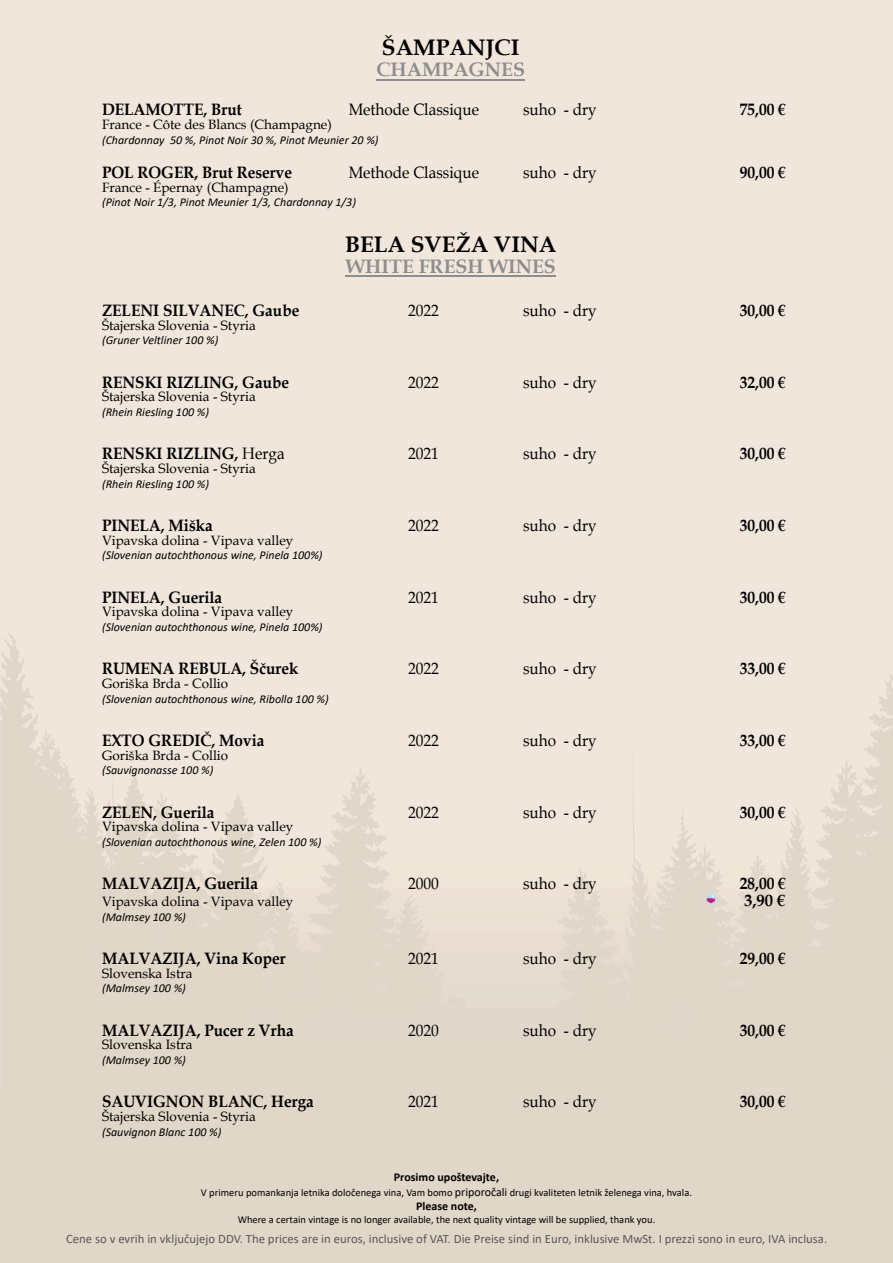
<style>
.page{position:relative;width:893px;height:1263px;background:#fff}
.page>*{position:absolute;margin:0;border:0;box-sizing:border-box;transform-origin:0 0}
.t1{font:700 22.5px "Book Antiqua";color:#000}
.t2{font:700 19.5px "Book Antiqua";color:#8e8e8e}
.t3{font:700 16.5px "Book Antiqua";color:#000;scale:.93 1}
.t4{font:16.5px "Book Antiqua";color:#000;scale:.93 1}
.t5{font:700 16.5px "Book Antiqua";color:#000}
.t6{font:13.5px "Book Antiqua";color:#000}
.t7{font:12.75px "Calibri";color:#595959}
.t8{font:italic 12px "Calibri";color:#000}
.t9{font:700 12px "Calibri";color:#000}
.t10{font:10.5px "Calibri";color:#000}
.s1{font-weight:400}
.s2{font-size:12px}
</style>
<div class="page">
<hr style="left:377px;top:79px;width:148px;height:1px;background:#8e8e8e">
<hr style="left:346px;top:275px;width:210px;height:1px;background:#8e8e8e">
<svg style="left:706px;top:894px;width:10px;height:14px"></svg>
<h1 class="t1" style="left:382px;top:39px;width:139px">ŠAMPANJCI</h1>
<h2 class="t2" style="left:377px;top:62px;width:150px">CHAMPAGNES</h2>
<h3 class="t3" style="left:102px;top:104px;width:152px">DELAMOTTE, Brut</h3>
<h3 class="t4" style="left:349px;top:103px;width:142px">Methode Classique</h3>
<h3 class="t4" style="left:523px;top:103px;width:81px">suho - dry</h3>
<h3 class="t3" style="left:740px;top:104px;width:51px">75,00 €</h3>
<p class="t6" style="left:102px;top:119px;width:231px">France - Côte des Blancs (Champagne)</p>
<p class="t8" style="left:102px;top:135px;width:278px">(Chardonnay 50 %, Pinot Noir 30 %, Pinot Meunier 20 %)</p>
<h3 class="t3" style="left:102px;top:166px;width:206px">POL ROGER, Brut Reserve</h3>
<h3 class="t4" style="left:349px;top:166px;width:142px">Methode Classique</h3>
<h3 class="t4" style="left:523px;top:166px;width:81px">suho - dry</h3>
<h3 class="t3" style="left:740px;top:166px;width:51px">90,00 €</h3>
<p class="t6" style="left:102px;top:182px;width:188px">France - Épernay (Champagne)</p>
<p class="t8" style="left:102px;top:197px;width:255px">(Pinot Noir 1/3, Pinot Meunier 1/3, Chardonnay 1/3)</p>
<h1 class="t1" style="left:345px;top:235px;width:213px">BELA SVEŽA VINA</h1>
<h2 class="t2" style="left:346px;top:258px;width:212px">WHITE FRESH WINES</h2>
<h3 class="t3" style="left:102px;top:304px;width:214px">ZELENI SILVANEC, Gaube</h3>
<h3 class="t4" style="left:408px;top:304px;width:35px">2022</h3>
<h3 class="t4" style="left:523px;top:304px;width:81px">suho - dry</h3>
<h3 class="t3" style="left:740px;top:304px;width:51px">30,00 €</h3>
<p class="t6" style="left:102px;top:320px;width:155px">Štajerska Slovenia - Styria</p>
<p class="t8" style="left:102px;top:335px;width:118px">(Gruner Veltliner 100 %)</p>
<h3 class="t3" style="left:102px;top:376px;width:203px">RENSKI RIZLING, Gaube</h3>
<h3 class="t4" style="left:408px;top:376px;width:35px">2022</h3>
<h3 class="t4" style="left:523px;top:376px;width:81px">suho - dry</h3>
<h3 class="t3" style="left:740px;top:376px;width:51px">32,00 €</h3>
<p class="t6" style="left:102px;top:391px;width:155px">Štajerska Slovenia - Styria</p>
<p class="t8" style="left:102px;top:407px;width:109px">(Rhein Riesling 100 %)</p>
<h3 class="t3" style="left:102px;top:447px;width:198px">RENSKI RIZLING, <span class="s1">Herga</span></h3>
<h3 class="t4" style="left:408px;top:447px;width:35px">2021</h3>
<h3 class="t4" style="left:523px;top:447px;width:81px">suho - dry</h3>
<h3 class="t3" style="left:740px;top:447px;width:51px">30,00 €</h3>
<p class="t6" style="left:102px;top:463px;width:155px">Štajerska Slovenia - Styria</p>
<p class="t8" style="left:102px;top:479px;width:109px">(Rhein Riesling 100 %)</p>
<h3 class="t3" style="left:102px;top:519px;width:121px">PINELA, Miška</h3>
<h3 class="t4" style="left:408px;top:519px;width:35px">2022</h3>
<h3 class="t4" style="left:523px;top:519px;width:81px">suho - dry</h3>
<h3 class="t3" style="left:740px;top:519px;width:51px">30,00 €</h3>
<p class="t6" style="left:102px;top:535px;width:193px">Vipavska dolina - Vipava valley</p>
<p class="t8" style="left:102px;top:550px;width:222px">(Slovenian autochthonous wine, Pinela 100%)</p>
<h3 class="t3" style="left:102px;top:591px;width:131px">PINELA, Guerila</h3>
<h3 class="t4" style="left:408px;top:591px;width:35px">2021</h3>
<h3 class="t4" style="left:523px;top:591px;width:81px">suho - dry</h3>
<h3 class="t3" style="left:740px;top:591px;width:51px">30,00 €</h3>
<p class="t6" style="left:102px;top:606px;width:193px">Vipavska dolina - Vipava valley</p>
<p class="t8" style="left:102px;top:622px;width:222px">(Slovenian autochthonous wine, Pinela 100%)</p>
<h3 class="t3" style="left:102px;top:662px;width:213px">RUMENA REBULA, Ščurek</h3>
<h3 class="t4" style="left:408px;top:662px;width:35px">2022</h3>
<h3 class="t4" style="left:523px;top:662px;width:81px">suho - dry</h3>
<h3 class="t3" style="left:740px;top:662px;width:51px">33,00 €</h3>
<p class="t6" style="left:102px;top:678px;width:128px">Goriška Brda - Collio</p>
<p class="t8" style="left:102px;top:693px;width:228px">(Slovenian autochthonous wine, Ribolla 100 %)</p>
<h3 class="t3" style="left:102px;top:734px;width:176px">EXTO GREDIČ, Movia</h3>
<h3 class="t4" style="left:408px;top:734px;width:35px">2022</h3>
<h3 class="t4" style="left:523px;top:734px;width:81px">suho - dry</h3>
<h3 class="t3" style="left:740px;top:734px;width:51px">33,00 €</h3>
<p class="t6" style="left:102px;top:750px;width:128px">Goriška Brda - Collio</p>
<p class="t8" style="left:102px;top:765px;width:113px">(Sauvignonasse 100 %)</p>
<h3 class="t3" style="left:102px;top:806px;width:122px">ZELEN, Guerila</h3>
<h3 class="t4" style="left:408px;top:806px;width:35px">2022</h3>
<h3 class="t4" style="left:523px;top:806px;width:81px">suho - dry</h3>
<h3 class="t3" style="left:740px;top:806px;width:51px">30,00 €</h3>
<p class="t6" style="left:102px;top:821px;width:193px">Vipavska dolina - Vipava valley</p>
<p class="t8" style="left:102px;top:837px;width:221px">(Slovenian autochthonous wine, Zelen 100 %)</p>
<h3 class="t3" style="left:102px;top:877px;width:169px">MALVAZIJA, Guerila</h3>
<h3 class="t4" style="left:408px;top:877px;width:35px">2000</h3>
<h3 class="t4" style="left:523px;top:877px;width:81px">suho - dry</h3>
<h3 class="t3" style="left:740px;top:877px;width:51px">28,00 €</h3>
<p class="t6" style="left:102px;top:896px;width:193px">Vipavska dolina - Vipava valley</p>
<h3 class="t5" style="left:744px;top:894px;width:43px">3,90 €</h3>
<p class="t8" style="left:102px;top:911px;width:85px">(Malmsey 100 %)</p>
<h3 class="t3" style="left:102px;top:952px;width:199px">MALVAZIJA, Vina Koper</h3>
<h3 class="t4" style="left:408px;top:952px;width:35px">2021</h3>
<h3 class="t4" style="left:523px;top:952px;width:81px">suho - dry</h3>
<h3 class="t3" style="left:740px;top:952px;width:51px">29,00 €</h3>
<p class="t6" style="left:102px;top:968px;width:92px">Slovenska Istra</p>
<p class="t8" style="left:102px;top:983px;width:85px">(Malmsey 100 %)</p>
<h3 class="t3" style="left:102px;top:1024px;width:208px">MALVAZIJA, Pucer z Vrha</h3>
<h3 class="t4" style="left:408px;top:1024px;width:35px">2020</h3>
<h3 class="t4" style="left:523px;top:1024px;width:81px">suho - dry</h3>
<h3 class="t3" style="left:740px;top:1024px;width:51px">30,00 €</h3>
<p class="t6" style="left:102px;top:1039px;width:92px">Slovenska Istra</p>
<p class="t8" style="left:102px;top:1055px;width:85px">(Malmsey 100 %)</p>
<h3 class="t3" style="left:102px;top:1095px;width:229px">SAUVIGNON BLANC, Herga</h3>
<h3 class="t4" style="left:408px;top:1095px;width:35px">2021</h3>
<h3 class="t4" style="left:523px;top:1095px;width:81px">suho - dry</h3>
<h3 class="t3" style="left:740px;top:1095px;width:51px">30,00 €</h3>
<p class="t6" style="left:102px;top:1111px;width:155px">Štajerska Slovenia - Styria</p>
<p class="t8" style="left:102px;top:1126px;width:121px">(Sauvignon Blanc 100 %)</p>
<p class="t9" style="left:394px;top:1172px;width:107px">Prosimo upoštevajte,</p>
<p class="t10" style="left:201px;top:1188px;width:493px">V primeru pomankanja letnika določenega vina, Vam bomo <span class="s2">priporočali</span> drugi kvaliteten letnik želenega vina, hvala.</p>
<p class="t9" style="left:416px;top:1201px;width:62px">Please note,</p>
<p class="t10" style="left:238px;top:1215px;width:419px">Where a certain vintage is no longer available, the next quality vintage will be supplied, thank you.</p>
<p class="t7" style="left:66px;top:1234px;width:763px">Cene so v evrih in vključujejo DDV. The prices are in euros, inclusive of VAT. Die Preise sind in Euro, inklusive MwSt. I prezzi sono in euro, IVA inclusa.</p>
</div>
